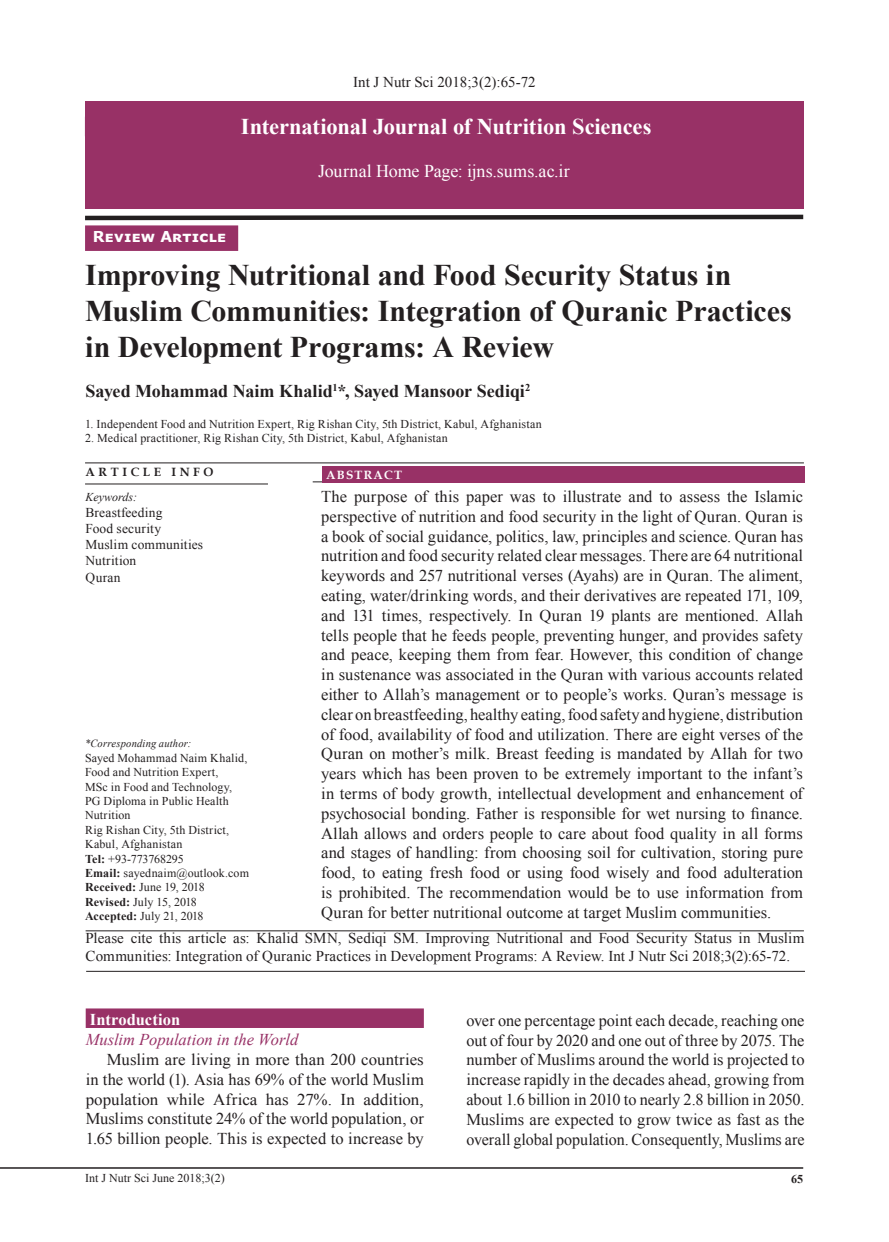
<style>
.page{position:relative;width:889px;height:1242px;background:#fff}
.page>*{position:absolute;margin:0;border:0;box-sizing:border-box;transform-origin:0 0}
.t1{font:700 30px/36px "Times New Roman";letter-spacing:-.005em;color:#231f20}
.t2{font:700 22.5px "Times New Roman";letter-spacing:-.005em;color:#fff}
.t3{font:700 18px "Times New Roman";letter-spacing:-.005em;color:#231f20}
.t4{font:18px "Times New Roman";color:#fff}
.t5{font:16.5px/19.8px "Times New Roman";color:#231f20;text-align:justify}
.t6{font:italic 16.5px "Times New Roman";color:#983166}
.t7{font:700 16.5px "Times New Roman";color:#fff}
.t8{font:15px/18px "Times New Roman";letter-spacing:.005em;color:#231f20}
.t9{font:700 15px "Verdana";letter-spacing:.015em;color:#fff}
.t10{font:13.5px/16.2px "Times New Roman";letter-spacing:.015em;color:#231f20}
.t11{font:12px/14.4px "Times New Roman";letter-spacing:.01em;color:#231f20}
.t12{font:700 12px "Book Antiqua";letter-spacing:.3em;color:#231f20}
.t13{font:italic 12px "Times New Roman";color:#231f20}
.t14{font:700 12px "Book Antiqua";letter-spacing:.1em;color:#fff}
.t15{font:700 12px "Times New Roman";color:#231f20}
.t16{font:italic 10.95px "Times New Roman";letter-spacing:.015em;color:#231f20;scale:.96 1}
.s1{font-weight:700}
</style>
<div class="page">
<hr style="left:0;top:1167px;width:803px;height:1px;background:#231f20">
<hr style="left:85px;top:462px;width:719px;height:1px;background:#231f20">
<hr style="left:85px;top:483px;width:183px;height:1px;background:#231f20">
<div style="left:85px;top:225px;width:153px;height:26px;background:#983166"></div>
<hr style="left:313px;top:481px;width:491px;height:1px;background:#231f20">
<div style="left:322px;top:466px;width:482px;height:16px;background:#983166"></div>
<hr style="left:86px;top:930px;width:718px;height:1px;background:#231f20">
<div style="left:85px;top:101px;width:718px;height:107px;background:#983166"></div>
<svg style="left:85px;top:214px;width:719px;height:7px"></svg>
<hr style="left:86px;top:971px;width:719px;height:1px;background:#231f20">
<div style="left:86px;top:1008px;width:338px;height:20px;background:#983166"></div>
<p class="t8" style="left:353px;top:72px;width:184px">Int J Nutr Sci 2018;3(2):65-72</p>
<h2 class="t2" style="left:241px;top:110px;width:412px">International Journal of Nutrition Sciences</h2>
<p class="t4" style="left:318px;top:158px;width:253px">Journal Home Page: ijns.sums.ac.ir</p>
<p class="t9" style="left:93px;top:226px;width:135px">Review Article</p>
<h1 class="t1" style="left:85px;top:255px;width:708px">Improving Nutritional and Food Security Status in<br>Muslim Communities: Integration of Quranic Practices in Development Programs: A Review</h1>
<p class="t3" style="left:86px;top:378px;width:446px">Sayed Mohammad Naim Khalid<sup>1</sup>*, Sayed Mansoor Sediqi<sup>2</sup></p>
<p class="t11" style="left:85px;top:416px;width:458px">1. Independent Food and Nutrition Expert, Rig Rishan City, 5th District, Kabul, Afghanistan</p>
<p class="t11" style="left:85px;top:430px;width:364px">2. Medical practitioner, Rig Rishan City, 5th District, Kabul, Afghanistan</p>
<p class="t12" style="left:86px;top:464px;width:129px">ARTICLE INFO</p>
<p class="t14" style="left:326px;top:466px;width:77px">ABSTRACT</p>
<p class="t5" style="left:321px;top:486px;width:483px">The purpose of this paper was to illustrate and to assess the Islamic perspective of nutrition and food security in the light of Quran. Quran is a book of social guidance, politics, law, principles and science. Quran has nutrition and food security related clear messages. There are 64 nutritional keywords and 257 nutritional verses (Ayahs) are in Quran. The aliment, eating, water/drinking words, and their derivatives are repeated 171, 109, and 131 times, respectively. In Quran 19 plants are mentioned. Allah tells people that he feeds people, preventing hunger, and provides safety and peace, keeping them from fear. However, this condition of change in sustenance was associated in the Quran with various accounts related either to Allah’s management or to people’s works. Quran’s message is clear on breastfeeding, healthy eating, food safety and hygiene, distribution of food, availability of food and utilization. There are eight verses of the Quran on mother’s milk. Breast feeding is mandated by Allah for two years which has been proven to be extremely important to the infant’s in terms of body growth, intellectual development and enhancement of psychosocial bonding. Father is responsible for wet nursing to finance.<br>Allah allows and orders people to care about food quality in all forms and stages of handling: from choosing soil for cultivation, storing pure food, to eating fresh food or using food wisely and food adulteration is prohibited. The recommendation would be to use information from Quran for better nutritional outcome at target Muslim communities.</p>
<p class="t13" style="left:86px;top:488px;width:53px">Keywords:</p>
<p class="t10" style="left:86px;top:504px;width:119px">Breastfeeding<br>Food security<br>Muslim communities<br>Nutrition<br>Quran</p>
<p class="t16" style="left:85px;top:736px;width:112px">*Corresponding author:</p>
<p class="t11" style="left:85px;top:750px;width:165px">Sayed Mohammad Naim Khalid,<br>Food and Nutrition Expert,<br>MSc in Food and Technology,<br>PG Diploma in Public Health<br>Nutrition<br>Rig Rishan City, 5th District,<br>Kabul, Afghanistan<br><span class="s1">Tel:</span> +93-773768295<br><span class="s1">Email:</span> sayednaim@outlook.com<br><span class="s1">Received:</span> June 19, 2018<br><span class="s1">Revised:</span> July 15, 2018<br><span class="s1">Accepted:</span> July 21, 2018</p>
<p class="t8" style="left:86px;top:928px;width:720px">Please cite this article as: Khalid SMN, Sediqi SM. Improving Nutritional and Food Security Status in Muslim<br>Communities: Integration of Quranic Practices in Development Programs: A Review. Int J Nutr Sci 2018;3(2):65-72.</p>
<p class="t7" style="left:90px;top:1008px;width:92px">Introduction</p>
<p class="t6" style="left:86px;top:1028px;width:214px">Muslim Population in the World</p>
<p class="t5" style="left:86px;top:1049px;width:340px;text-indent:21px">Muslim are living in more than 200 countries in the world (1). Asia has 69% of the world Muslim population while Africa has 27%. In addition, Muslims constitute 24% of the world population, or 1.65 billion people. This is expected to increase by</p>
<p class="t5" style="left:466px;top:1009px;width:340px">over one percentage point each decade, reaching one out of four by 2020 and one out of three by 2075. The number of Muslims around the world is projected to increase rapidly in the decades ahead, growing from about 1.6 billion in 2010 to nearly 2.8 billion in 2050.<br>Muslims are expected to grow twice as fast as the overall global population. Consequently, Muslims are</p>
<p class="t11" style="left:85px;top:1170px;width:141px">Int J Nutr Sci June 2018;3(2)</p>
<p class="t15" style="left:791px;top:1170px;width:14px">65</p>
</div>
